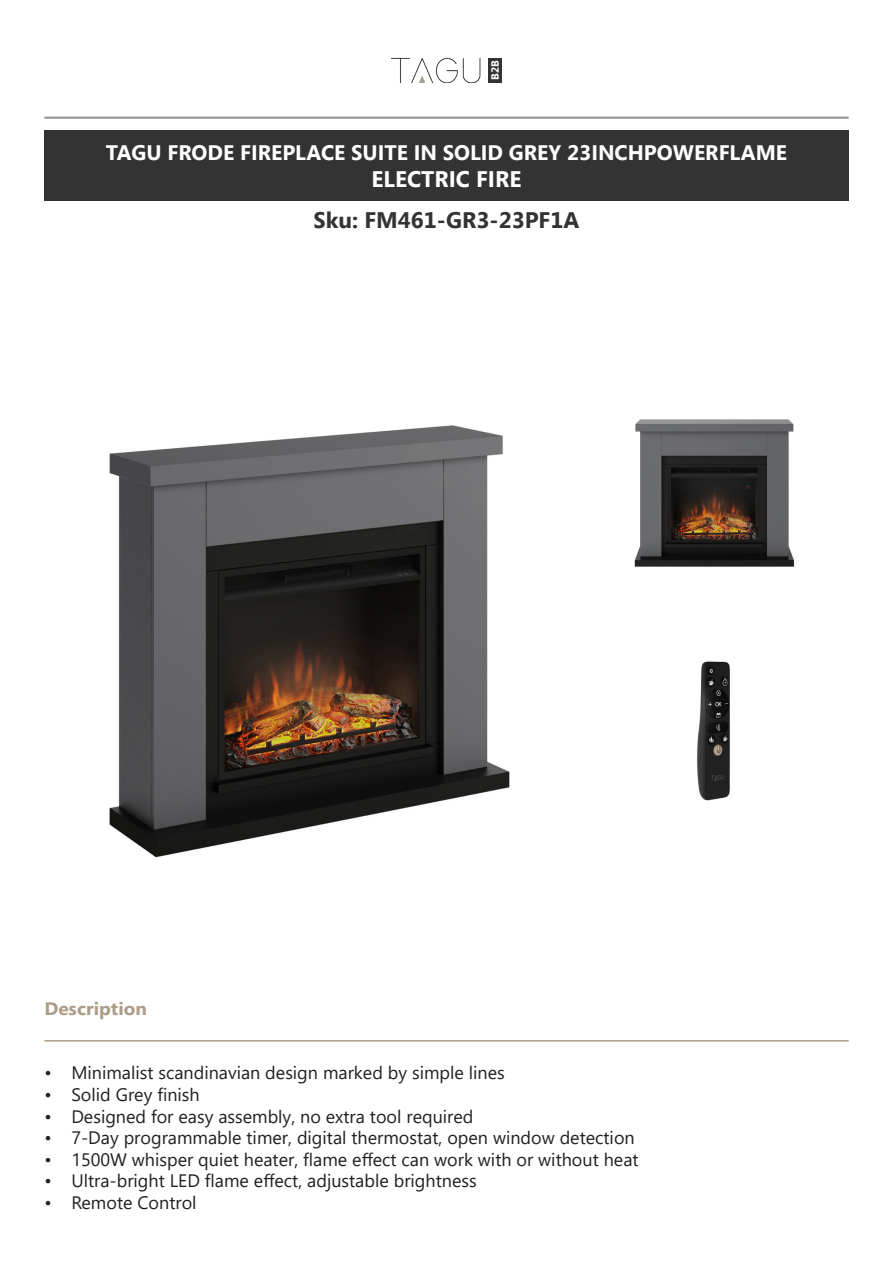
<style>
.page{position:relative;width:893px;height:1263px;background:#fff}
.page>*{position:absolute;margin:0;border:0;box-sizing:border-box;transform-origin:0 0}
.t1{font:700 22.5px "Segoe UI";color:#323332}
.t2{font:700 22.5px "Segoe UI";color:#fff}
.t3{font:700 21px "Segoe UI";color:#fff}
.t4{font:18px "Segoe UI";color:#231f20}
.t5{font:700 18px "Segoe UI";color:#ad9c87;scale:1.06 1}
.t6{font:700 10.5px "Segoe UI";color:#fff}
</style>
<div class="page">
<div style="left:44px;top:131px;width:805px;height:70px;background:#323332"></div>
<hr style="left:44px;top:117px;width:805px;height:2px;background:#989999">
<img style="left:109px;top:425px;width:401px;height:433px">
<img style="left:634px;top:419px;width:160px;height:148px">
<img style="left:697px;top:661px;width:33px;height:140px">
<hr style="left:44px;top:1040px;width:805px;height:1px;background:#ad9c87">
<div style="left:488px;top:58px;width:14px;height:25px;background:#323332"></div>
<img style="left:391px;top:58px;width:90px;height:25px">
<p class="t6" style="left:488px;top:80px;width:21px;rotate:-90deg">B2B</p>
<p class="t3" style="left:106px;top:138px;width:683px">TAGU FRODE FIREPLACE SUITE IN SOLID GREY 23INCHPOWERFLAME</p>
<p class="t2" style="left:371px;top:163px;width:151px">ELECTRIC FIRE</p>
<p class="t1" style="left:314px;top:204px;width:267px">Sku: FM461-GR3-23PF1A</p>
<p class="t5" style="left:44px;top:995px;width:98px">Description</p>
<p class="t4" style="left:44px;top:1056px;width:462px">• Minimalist scandinavian design marked by simple lines</p>
<p class="t4" style="left:44px;top:1077px;width:157px">• Solid Grey finish</p>
<p class="t4" style="left:44px;top:1099px;width:431px">• Designed for easy assembly, no extra tool required</p>
<p class="t4" style="left:44px;top:1121px;width:592px">• 7-Day programmable timer, digital thermostat, open window detection</p>
<p class="t4" style="left:44px;top:1142px;width:596px">• 1500W whisper quiet heater, flame effect can work with or without heat</p>
<p class="t4" style="left:44px;top:1164px;width:434px">• Ultra-bright LED flame effect, adjustable brightness</p>
<p class="t4" style="left:44px;top:1185px;width:154px">• Remote Control</p>
</div>
